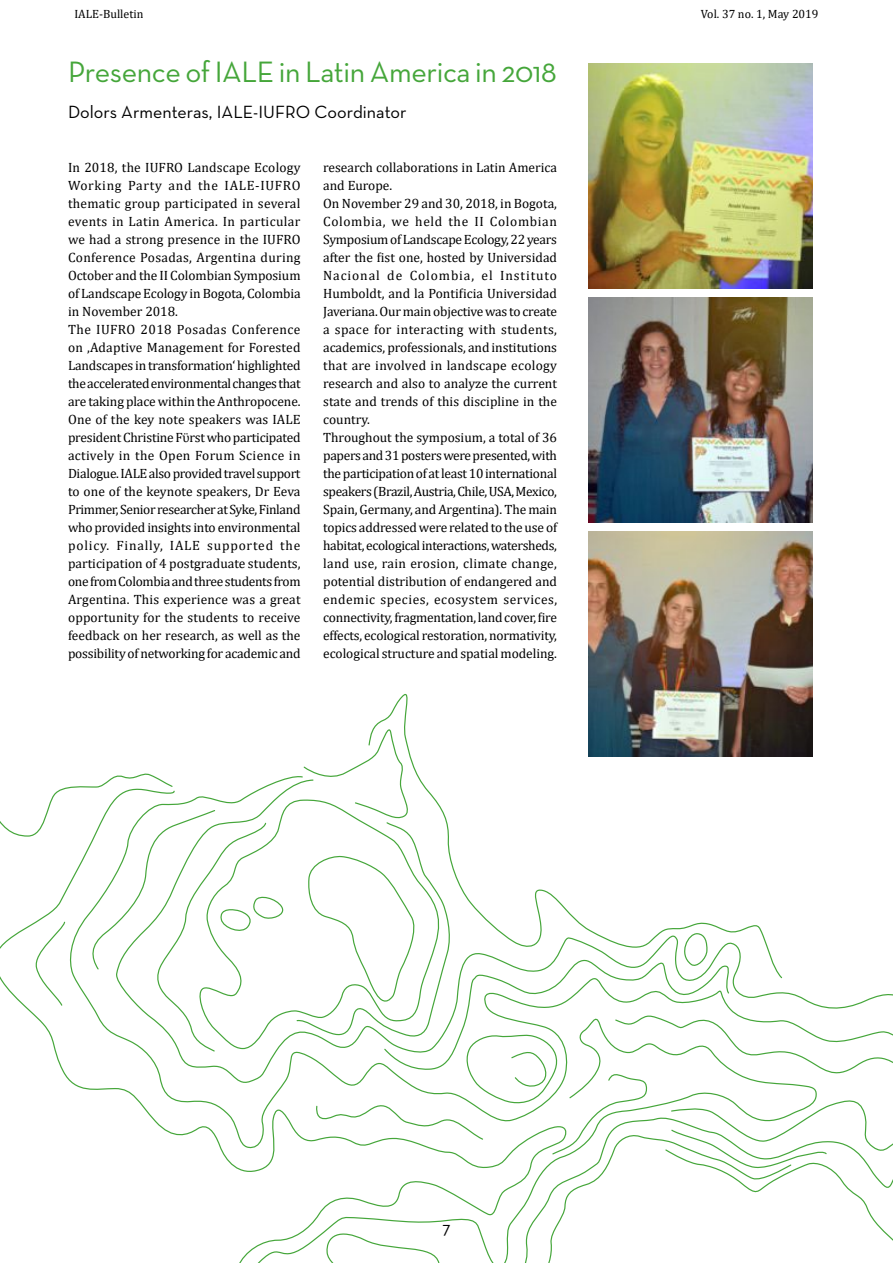
<style>
.page{position:relative;width:893px;height:1263px;background:#fff}
.page>*{position:absolute;margin:0;border:0;box-sizing:border-box;transform-origin:0 0}
.t1{font:30px "Neutra Text";letter-spacing:-.015em;color:#45a63a}
.t2{font:18px "Neutra Text";color:#000}
.t3{font:13.5px/18px "Cambria";letter-spacing:-.005em;color:#000}
.t4{font:12px "Cambria";color:#000}
</style>
<div class="page">
<svg style="left:0;top:684px;width:893px;height:579px"></svg>
<img style="left:589px;top:298px;width:223px;height:224px">
<img style="left:589px;top:532px;width:223px;height:224px">
<img style="left:589px;top:64px;width:223px;height:224px">
<p class="t4" style="left:74px;top:7px;width:71px">IALE-Bulletin</p>
<p class="t4" style="left:701px;top:7px;width:119px">Vol. 37 no. 1, May 2019</p>
<h1 class="t1" style="left:68px;top:53px;width:490px">Presence of IALE in Latin America in 2018</h1>
<h2 class="t2" style="left:68px;top:101px;width:340px">Dolors Armenteras, IALE-IUFRO Coordinator</h2>
<p class="t3" style="left:68px;top:158px;width:234px">In 2018, the IUFRO Landscape Ecology Working Party and the IALE-IUFRO thematic group participated in several events in Latin America. In particular we had a strong presence in the IUFRO Conference Posadas, Argentina during October and the II Colombian Symposium of Landscape Ecology in Bogota, Colombia in November 2018.<br>The IUFRO 2018 Posadas Conference on ‚Adaptive Management for Forested Landscapes in transformation‘ highlighted the accelerated environmental changes that are taking place within the Anthropocene.<br>One of the key note speakers was IALE president Christine Fϋrst who participated actively in the Open Forum Science in Dialogue. IALE also provided travel support to one of the keynote speakers, Dr Eeva Primmer, Senior researcher at Syke, Finland who provided insights into environmental policy. Finally, IALE supported the participation of 4 postgraduate students, one from Colombia and three students from Argentina. This experience was a great opportunity for the students to receive feedback on her research, as well as the possibility of networking for academic and</p>
<p class="t3" style="left:323px;top:158px;width:235px">research collaborations in Latin America and Europe.<br>On November 29 and 30, 2018, in Bogota, Colombia, we held the II Colombian Symposium of Landscape Ecology, 22 years after the fist one, hosted by Universidad Nacional de Colombia, el Instituto Humboldt, and la Pontificia Universidad Javeriana. Our main objective was to create a space for interacting with students, academics, professionals, and institutions that are involved in landscape ecology research and also to analyze the current state and trends of this discipline in the country.<br>Throughout the symposium, a total of 36 papers and 31 posters were presented, with the participation of at least 10 international speakers (Brazil, Austria, Chile, USA, Mexico, Spain, Germany, and Argentina). The main topics addressed were related to the use of habitat, ecological interactions, watersheds, land use, rain erosion, climate change, potential distribution of endangered and endemic species, ecosystem services, connectivity, fragmentation, land cover, fire effects, ecological restoration, normativity, ecological structure and spatial modeling.</p>
<h2 class="t2" style="left:442px;top:1217px;width:10px">7</h2>
</div>
